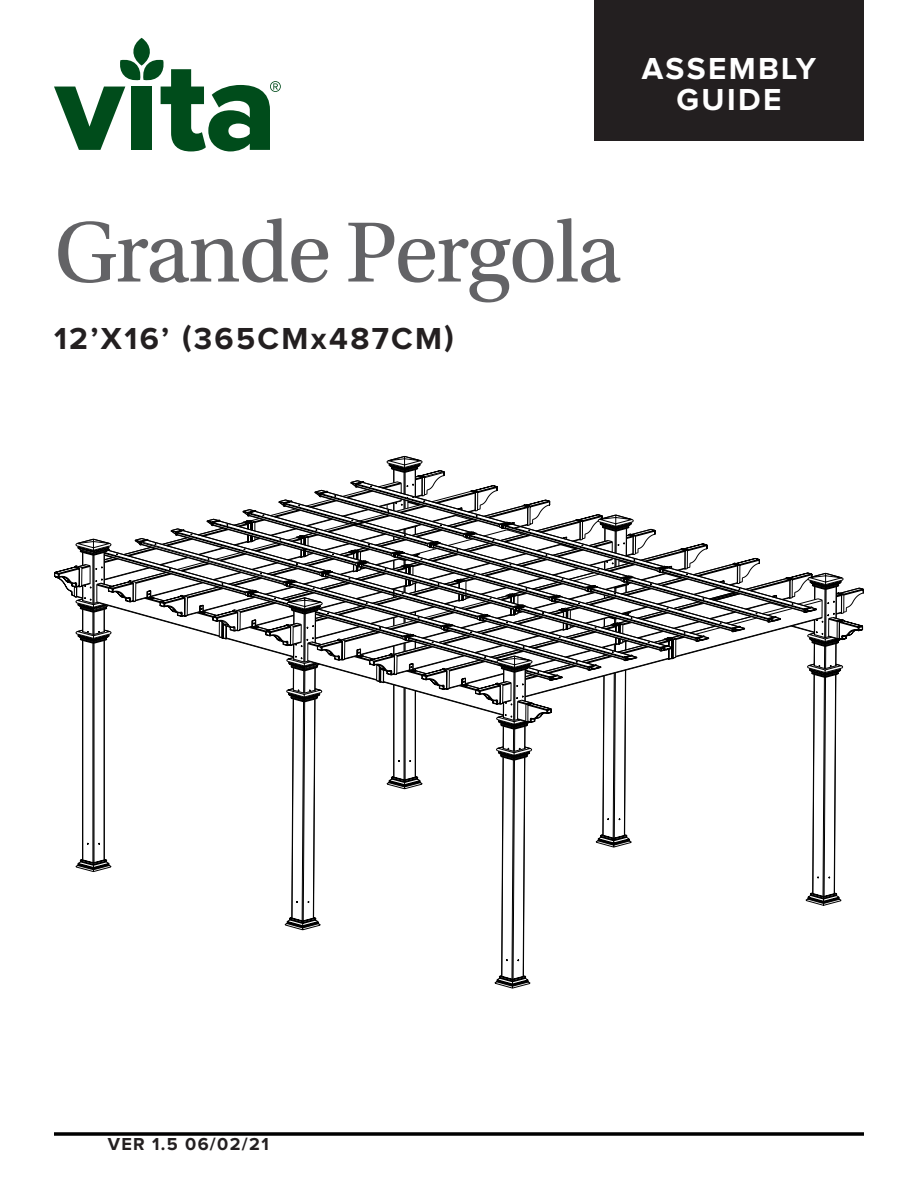
<style>
.page{position:relative;width:918px;height:1188px;background:#fff}
.page>*{position:absolute;margin:0;border:0;box-sizing:border-box;transform-origin:0 0}
.Jumbo_Heading{font:90px "Utopia Std";letter-spacing:-.025em;color:#636366}
.Large_Heading{font:700 31.5px "Proxima Nova";letter-spacing:.075em;color:#231f20}
.Large_Heading-2{font:700 31.5px/31.5px "Proxima Nova";letter-spacing:.075em;color:#fff;text-align:center}
.Small_Heading{font:700 18px "Proxima Nova";letter-spacing:.075em;color:#231f20}
</style>
<div class="page">
<svg style="left:54px;top:38px;width:227px;height:113px"></svg>
<div style="left:594px;top:0;width:270px;height:140px;background:#231f20"></div>
<svg style="left:83px;top:469px;width:753px;height:510px"></svg>
<svg style="left:54px;top:566px;width:472px;height:157px"></svg>
<svg style="left:526px;top:705px;width:311px;height:18px"></svg>
<svg style="left:108px;top:470px;width:756px;height:235px"></svg>
<svg style="left:410px;top:471px;width:378px;height:251px"></svg>
<svg style="left:54px;top:1132px;width:810px;height:4px;background:#1f1f1f"></svg>
<p class="Large_Heading-2" style="left:642px;top:54px;width:176px">ASSEMBLY<br>GUIDE</p>
<p class="Jumbo_Heading" style="left:54px;top:204px;width:569px">Grande Pergola</p>
<p class="Large_Heading" style="left:54px;top:324px;width:402px">12’X16’ (365CMx487CM)</p>
<p class="Small_Heading" style="left:108px;top:1135px;width:162px">VER 1.5 06/02/21</p>
</div>
